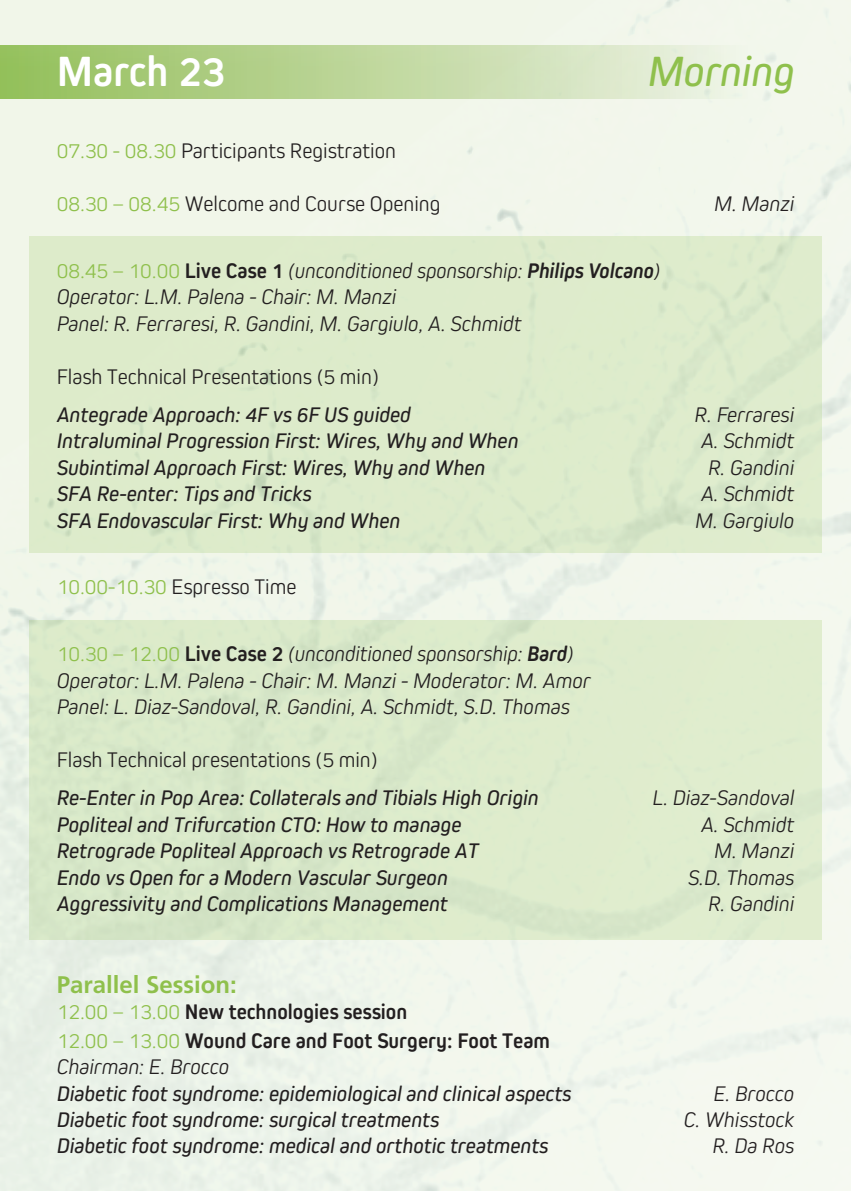
<style>
.page{position:relative;width:851px;height:1191px;background:#fff}
.page>*{position:absolute;margin:0;border:0;box-sizing:border-box;transform-origin:0 0}
.t1{font:700 44px "Kiro";color:#fff}
.t2{font:italic 44px "Kiro";color:#8fc04c}
.t3{font:700 24px "Frutiger LT Std";color:#8fc04c}
.t4{font:italic 22px "Kiro";color:#231f20}
.t5{font:italic 300 22px/26.4px "Kiro";color:#231f20}
.t6{font:300 22px "Kiro";color:#231f20}
.t7{font:700 22px/28.8px "Kiro";color:#231f20}
.s1{color:#8fc04c}
.s2{font-style:normal;color:#8fc04c}
.s3{font-weight:700;font-style:normal}
.s4{font-weight:700}
.s5{font-weight:300;color:#8fc04c}
</style>
<div class="page">
<img style="left:0;top:0;width:850px;height:1191px">
<hr style="left:850px;top:0;width:1px;height:1191px;background:#f1f6e9">
<div style="left:29px;top:236px;width:792px;height:317px;background:#ddebcb"></div>
<div style="left:29px;top:620px;width:792px;height:320px;background:#dcebcb"></div>
<div style="left:0;top:45px;width:747px;height:53px;background:linear-gradient(to right,#93be59,#eef3e6)"></div>
<h1 class="t1" style="left:57px;top:46px;width:169px">March 23</h1>
<h1 class="t2" style="left:647px;top:46px;width:148px">Morning</h1>
<p class="t6" style="left:57px;top:138px;width:341px"><span class="s1">07.30 - 08.30</span> Participants Registration</p>
<p class="t6" style="left:57px;top:191px;width:385px"><span class="s1">08.30 – 08.45</span> Welcome and Course Opening</p>
<p class="t5" style="left:714px;top:190px;width:82px">M. Manzi</p>
<p class="t5" style="left:57px;top:257px;width:605px"><span class="s2">08.45 – 10.00</span> <span class="s3">Live Case 1</span> (unconditioned sponsorship: <span class="s4">Philips Volcano</span>)<br>Operator: L.M. Palena - Chair: M. Manzi<br>Panel: R. Ferraresi, R. Gandini, M. Gargiulo, A. Schmidt</p>
<p class="t6" style="left:57px;top:363px;width:324px">Flash Technical Presentations (5 min)</p>
<p class="t4" style="left:57px;top:402px;width:356px">Antegrade Approach: 4F vs 6F US guided</p>
<p class="t5" style="left:694px;top:401px;width:101px">R. Ferraresi</p>
<p class="t4" style="left:57px;top:428px;width:463px">Intraluminal Progression First: Wires, Why and When</p>
<p class="t5" style="left:701px;top:427px;width:95px">A. Schmidt</p>
<p class="t4" style="left:57px;top:455px;width:430px">Subintimal Approach First: Wires, Why and When</p>
<p class="t5" style="left:707px;top:453px;width:88px">R. Gandini</p>
<p class="t4" style="left:57px;top:481px;width:256px">SFA Re-enter: Tips and Tricks</p>
<p class="t5" style="left:701px;top:480px;width:95px">A. Schmidt</p>
<p class="t4" style="left:57px;top:507px;width:345px">SFA Endovascular First: Why and When</p>
<p class="t5" style="left:695px;top:506px;width:100px">M. Gargiulo</p>
<p class="t6" style="left:57px;top:574px;width:241px"><span class="s1">10.00-10.30</span> Espresso Time</p>
<p class="t5" style="left:57px;top:640px;width:535px"><span class="s2">10.30 – 12.00</span> <span class="s3">Live Case 2</span> (unconditioned sponsorship: <span class="s4">Bard</span>)<br>Operator: L.M. Palena - Chair: M. Manzi - Moderator: M. Amor<br>Panel: L. Diaz-Sandoval, R. Gandini, A. Schmidt, S.D. Thomas</p>
<p class="t6" style="left:57px;top:747px;width:322px">Flash Technical presentations (5 min)</p>
<p class="t4" style="left:57px;top:785px;width:483px">Re-Enter in Pop Area: Collaterals and Tibials High Origin</p>
<p class="t5" style="left:652px;top:784px;width:143px">L. Diaz-Sandoval</p>
<p class="t4" style="left:57px;top:811px;width:406px">Popliteal and Trifurcation CTO: How to manage</p>
<p class="t5" style="left:701px;top:810px;width:95px">A. Schmidt</p>
<p class="t4" style="left:57px;top:838px;width:423px">Retrograde Popliteal Approach vs Retrograde AT</p>
<p class="t5" style="left:714px;top:837px;width:82px">M. Manzi</p>
<p class="t4" style="left:57px;top:864px;width:392px">Endo vs Open for a Modern Vascular Surgeon</p>
<p class="t5" style="left:688px;top:863px;width:108px">S.D. Thomas</p>
<p class="t4" style="left:57px;top:891px;width:392px">Aggressivity and Complications Management</p>
<p class="t5" style="left:707px;top:889px;width:88px">R. Gandini</p>
<p class="t3" style="left:57px;top:970px;width:182px">Parallel Session:</p>
<p class="t7" style="left:57px;top:997px;width:494px"><span class="s5">12.00 – 13.00</span> New technologies session<br><span class="s5">12.00 – 13.00</span> Wound Care and Foot Surgery: Foot Team</p>
<p class="t5" style="left:57px;top:1053px;width:174px">Chairman: E. Brocco</p>
<p class="t4" style="left:57px;top:1080px;width:516px">Diabetic foot syndrome: epidemiological and clinical aspects</p>
<p class="t5" style="left:713px;top:1079px;width:82px">E. Brocco</p>
<p class="t4" style="left:57px;top:1107px;width:384px">Diabetic foot syndrome: surgical treatments</p>
<p class="t5" style="left:683px;top:1105px;width:112px">C. Whisstock</p>
<p class="t4" style="left:57px;top:1133px;width:493px">Diabetic foot syndrome: medical and orthotic treatments</p>
<p class="t5" style="left:712px;top:1132px;width:83px">R. Da Ros</p>
</div>
